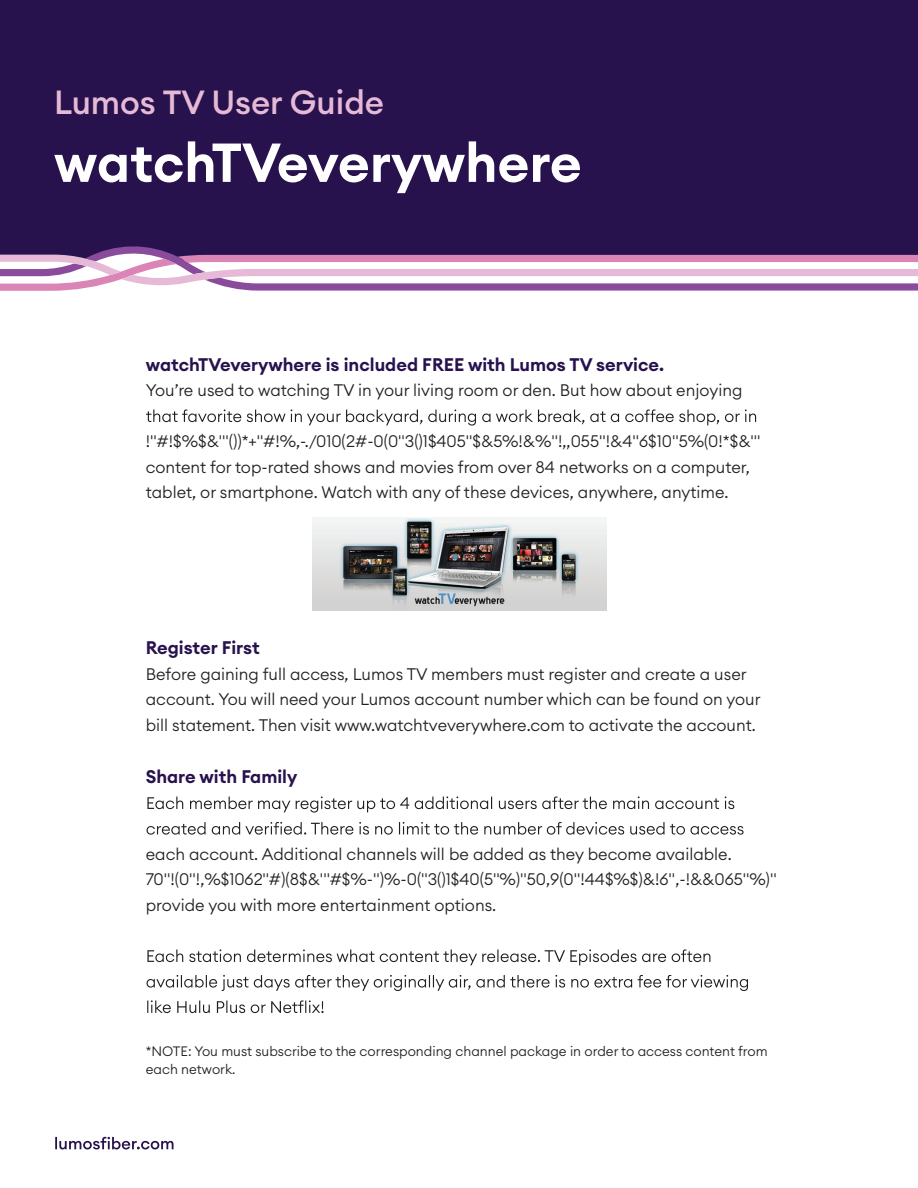
<style>
.page{position:relative;width:918px;height:1188px;background:#fff}
.page>*{position:absolute;margin:0;border:0;box-sizing:border-box;transform-origin:0 0}
.t1{font:600 54px "Euclid Circular A";color:#fff}
.t2{font:500 33px "Euclid Circular A";color:#e6bad6}
.t3{font:600 18px "Euclid Circular A";color:#27124e}
.t4{font:300 16.5px/25.5px "Euclid Circular A";color:#231f20}
.t5{font:300 13.5px/18px "Euclid Circular A";color:#231f20}
</style>
<div class="page">
<div style="left:0;top:0;width:918px;height:243px;background:#27124e"></div>
<svg style="left:0;top:243px;width:918px;height:48px"></svg>
<svg style="left:55px;top:1137px;width:119px;height:12px"></svg>
<svg style="left:146px;top:409px;width:610px;height:17px"></svg>
<svg style="left:147px;top:796px;width:587px;height:17px"></svg>
<svg style="left:147px;top:822px;width:597px;height:13px"></svg>
<svg style="left:147px;top:949px;width:563px;height:16px"></svg>
<svg style="left:147px;top:975px;width:601px;height:16px"></svg>
<svg style="left:147px;top:1000px;width:177px;height:13px"></svg>
<img style="left:312px;top:517px;width:294px;height:94px">
<h2 class="t2" style="left:54px;top:81px;width:332px">Lumos TV User Guide</h2>
<h1 class="t1" style="left:54px;top:128px;width:529px">watchTVeverywhere</h1>
<p class="t3" style="left:146px;top:353px;width:520px">watchTVeverywhere is included FREE with Lumos TV service.</p>
<p class="t4" style="left:146px;top:378px;width:598px">You’re used to watching TV in your living room or den. But how about enjoying</p>
<p class="t4" style="left:146px;top:429px;width:616px">!"#!$%$&amp;'"())*+"#!%,-./010(2#-0(0"3()1$405"$&amp;5%!&amp;%"!,,055"!&amp;4"6$10"5%(0!*$&amp;'" content for top-rated shows and movies from over 84 networks on a computer, tablet, or smartphone. Watch with any of these devices, anywhere, anytime.</p>
<p class="t3" style="left:146px;top:636px;width:115px">Register First</p>
<p class="t4" style="left:146px;top:661px;width:616px">Before gaining full access, Lumos TV members must register and create a user account. You will need your Lumos account number which can be found on your bill statement. Then visit www.watchtveverywhere.com to activate the account.</p>
<p class="t3" style="left:146px;top:765px;width:153px">Share with Family</p>
<p class="t4" style="left:146px;top:841px;width:632px">each account. Additional channels will be added as they become available.<br>70"!(0"!,%$1062"#)(8$&amp;'"#$%-")%-0("3()1$40(5"%)"50,9(0"!44$%$)&amp;!6",-!&amp;&amp;065"%)" provide you with more entertainment options.</p>
<p class="t5" style="left:146px;top:1042px;width:623px">*NOTE: You must subscribe to the corresponding channel package in order to access content from each network.</p>
</div>
